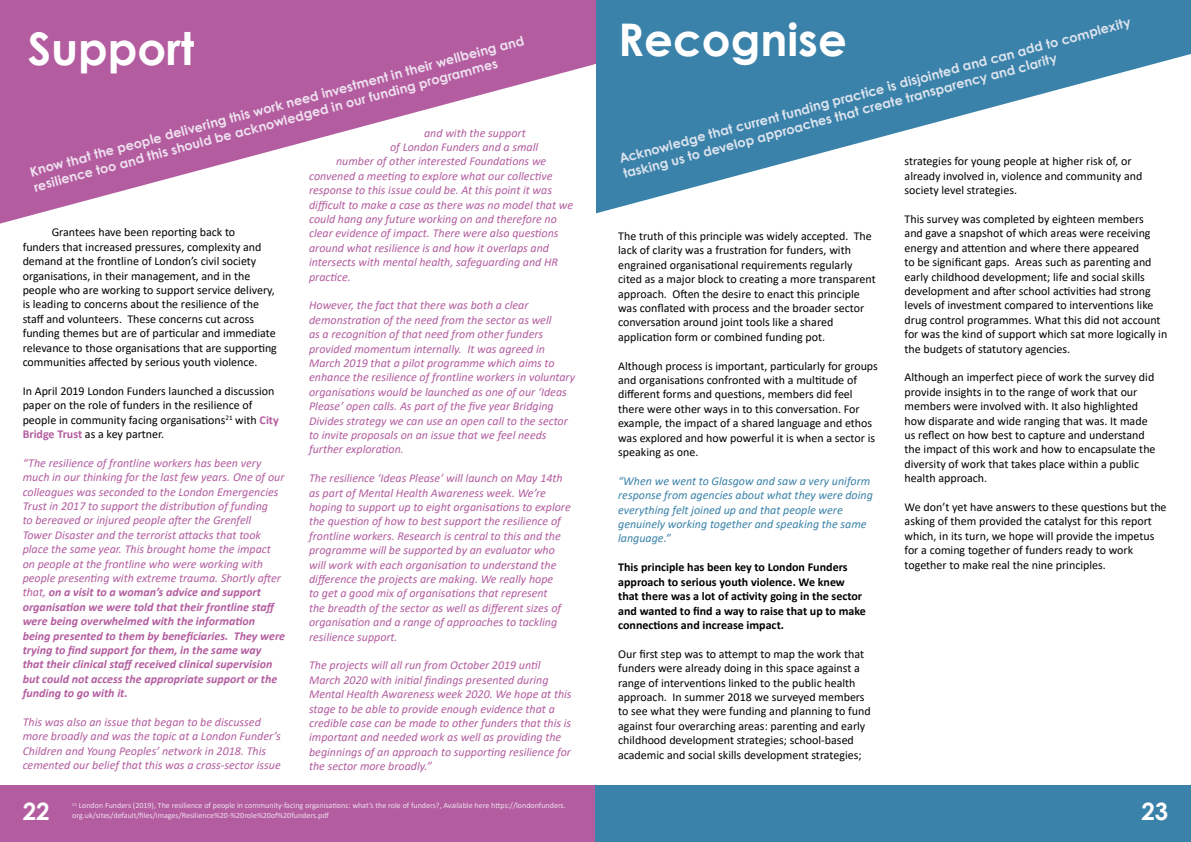
<style>
.page{position:relative;width:1191px;height:842px;background:#fff}
.page>*{position:absolute;margin:0;border:0;box-sizing:border-box;transform-origin:0 0}
.t1{font:700 45px "Century Gothic";color:#fff}
.t2{font:700 24px "Century Gothic";color:#fff}
.t3{font:700 13px/15.6px "Century Gothic";color:#eee0ef}
.t4{font:700 13px/15.6px "Century Gothic";color:#dce3ee}
.t5{font:12px/14.4px "Calibri";color:#000}
.t6{font:italic 12px/14.4px "Calibri";color:#b35c9f}
.t7{font:700 12px/14.4px "Calibri";color:#000}
.t8{font:italic 12px/14.4px "Calibri";color:#3a82a9}
.t9{font:8px/9.6px "Calibri";color:#eee0ef}
.s1{font-weight:700;color:#b35c9f}
.s2{font-weight:700}
</style>
<div class="page">
<div style="left:0;top:785px;width:595px;height:57px;background:#b35c9f"></div>
<svg style="left:595px;top:0;width:596px;height:214px;fill:#3a82a9"></svg>
<svg style="left:0;top:0;width:594px;height:224px;fill:#b35c9f"></svg>
<div style="left:595px;top:785px;width:596px;height:57px;background:#3a82a9"></div>
<div style="left:556px;top:0;width:39px;height:64px;background:#b35c9f"></div>
<h1 class="t1" style="left:28px;top:15px;width:168px">Support</h1>
<p class="t3" style="left:28px;top:164px;width:512px;rotate:-15deg">Know that the people delivering this work need investment in their wellbeing and resilience too and this should be acknowledged in our funding programmes</p>
<p class="t6" style="left:424px;top:125px;width:103px">and with the support</p>
<p class="t6" style="left:390px;top:139px;width:150px">of London Funders and a small</p>
<p class="t6" style="left:336px;top:154px;width:212px">number of other interested Foundations we</p>
<p class="t6" style="left:309px;top:168px;width:245px">convened a meeting to explore what our collective</p>
<p class="t6" style="left:309px;top:182px;width:244px">response to this issue could be. At this point it was</p>
<p class="t6" style="left:309px;top:197px;width:265px">difficult to make a case as there was no model that we</p>
<p class="t6" style="left:309px;top:211px;width:249px">could hang any future working on and therefore no</p>
<p class="t6" style="left:309px;top:226px;width:251px">clear evidence of impact. There were also questions</p>
<p class="t6" style="left:309px;top:240px;width:241px">around what resilience is and how it overlaps and</p>
<p class="t6" style="left:309px;top:254px;width:250px">intersects with mental health, safeguarding and HR</p>
<p class="t6" style="left:309px;top:269px;width:43px">practice.</p>
<p class="t6" style="left:309px;top:298px;width:267px">However, the fact that there was both a clear demonstration of the need from the sector as well<br>as a recognition of that need from other funders provided momentum internally. It was agreed in March 2019 that a pilot programme which aims to enhance the resilience of frontline workers in voluntary organisations would be launched as one of our ‘Ideas Please’ open calls. As part of the five year Bridging Divides strategy we can use an open call to the sector to invite proposals on an issue that we feel needs further exploration.</p>
<p class="t6" style="left:309px;top:470px;width:263px">The resilience ‘Ideas Please’ will launch on May 14th as part of Mental Health Awareness week. We’re hoping to support up to eight organisations to explore the question of how to best support the resilience of frontline workers. Research is central to this and the programme will be supported by an evaluator who will work with each organisation to understand the difference the projects are making. We really hope<br>to get a good mix of organisations that represent<br>the breadth of the sector as well as different sizes of organisation and a range of approaches to tackling resilience support.</p>
<p class="t6" style="left:309px;top:658px;width:264px">The projects will all run from October 2019 until March 2020 with initial findings presented during Mental Health Awareness week 2020. We hope at this stage to be able to provide enough evidence that a credible case can be made to other funders that this is important and needed work as well as providing the beginnings of an approach to supporting resilience for the sector more broadly.”</p>
<p class="t5" style="left:23px;top:225px;width:256px;text-indent:29px">Grantees have been reporting back to<br>funders that increased pressures, complexity and demand at the frontline of London’s civil society organisations, in their management, and in the people who are working to support service delivery, is leading to concerns about the resilience of the staff and volunteers. These concerns cut across funding themes but are of particular and immediate relevance to those organisations that are supporting communities affected by serious youth violence.</p>
<p class="t5" style="left:23px;top:383px;width:258px">In April 2019 London Funders launched a discussion paper on the role of funders in the resilience of people in community facing organisations<sup>21</sup> with <span class="s1">City Bridge Trust</span> as a key partner.</p>
<p class="t6" style="left:23px;top:455px;width:264px">“The resilience of frontline workers has been very much in our thinking for the last few years. One of our colleagues was seconded to the London Emergencies Trust in 2017 to support the distribution of funding<br>to bereaved or injured people after the Grenfell<br>Tower Disaster and the terrorist attacks that took place the same year. This brought home the impact on people at the frontline who were working with people presenting with extreme trauma. Shortly after that, <span class="s2">on a visit to a woman’s advice and support organisation we were told that their frontline staff were being overwhelmed with the information being presented to them by beneficiaries. They were trying to find support for them, in the same way that their clinical staff received clinical supervision but could not access the appropriate support or the funding to go with it.</span></p>
<p class="t6" style="left:23px;top:714px;width:260px">This was also an issue that began to be discussed more broadly and was the topic at a London Funder’s Children and Young Peoples’ network in 2018. This cemented our belief that this was a cross-sector issue</p>
<p class="t4" style="left:617px;top:151px;width:530px;rotate:-15deg">Acknowledge that current funding practice is disjointed and can add to complexity tasking us to develop approaches that create transparency and clarity</p>
<h1 class="t1" style="left:618px;top:6px;width:230px">Recognise</h1>
<p class="t5" style="left:904px;top:154px;width:239px">strategies for young people at higher risk of, or already involved in, violence and community and society level strategies.</p>
<p class="t5" style="left:904px;top:212px;width:264px">This survey was completed by eighteen members<br>and gave a snapshot of which areas were receiving energy and attention and where there appeared<br>to be significant gaps. Areas such as parenting and early childhood development; life and social skills development and after school activities had strong levels of investment compared to interventions like drug control programmes. What this did not account for was the kind of support which sat more logically in the budgets of statutory agencies.</p>
<p class="t5" style="left:904px;top:370px;width:252px">Although an imperfect piece of work the survey did provide insights in to the range of work that our members were involved with. It also highlighted how disparate and wide ranging that was. It made us reflect on how best to capture and understand the impact of this work and how to encapsulate the diversity of work that takes place within a public health approach.</p>
<p class="t5" style="left:904px;top:500px;width:263px">We don’t yet have answers to these questions but the asking of them provided the catalyst for this report which, in its turn, we hope will provide the impetus for a coming together of funders ready to work together to make real the nine principles.</p>
<p class="t5" style="left:618px;top:229px;width:259px">The truth of this principle was widely accepted. The lack of clarity was a frustration for funders, with engrained organisational requirements regularly cited as a major block to creating a more transparent approach. Often the desire to enact this principle was conflated with process and the broader sector conversation around joint tools like a shared application form or combined funding pot.</p>
<p class="t5" style="left:618px;top:358px;width:261px">Although process is important, particularly for groups and organisations confronted with a multitude of different forms and questions, members did feel there were other ways in to this conversation. For example, the impact of a shared language and ethos was explored and how powerful it is when a sector is speaking as one.</p>
<p class="t8" style="left:618px;top:473px;width:256px">“When we went to Glasgow and saw a very uniform response from agencies about what they were doing everything felt joined up and that people were genuinely working together and speaking the same language.”</p>
<p class="t7" style="left:618px;top:560px;width:249px">This principle has been key to London Funders approach to serious youth violence. We knew that there was a lot of activity going in the sector and wanted to find a way to raise that up to make connections and increase impact.</p>
<p class="t5" style="left:618px;top:646px;width:254px">Our first step was to attempt to map the work that funders were already doing in this space against a range of interventions linked to the public health approach. In summer 2018 we surveyed members to see what they were funding and planning to fund against four overarching areas: parenting and early childhood development strategies; school-based academic and social skills development strategies;</p>
<h2 class="t2" style="left:23px;top:793px;width:28px">22</h2>
<p class="t9" style="left:72px;top:801px;width:495px"><sup>21</sup> London Funders (2019), The resilience of people in community-facing organisations: what’s the role of funders?, Available here https://londonfunders. org.uk/sites/default/files/images/Resilience%20-%20role%20of%20funders.pdf</p>
<h2 class="t2" style="left:1141px;top:793px;width:28px">23</h2>
</div>
